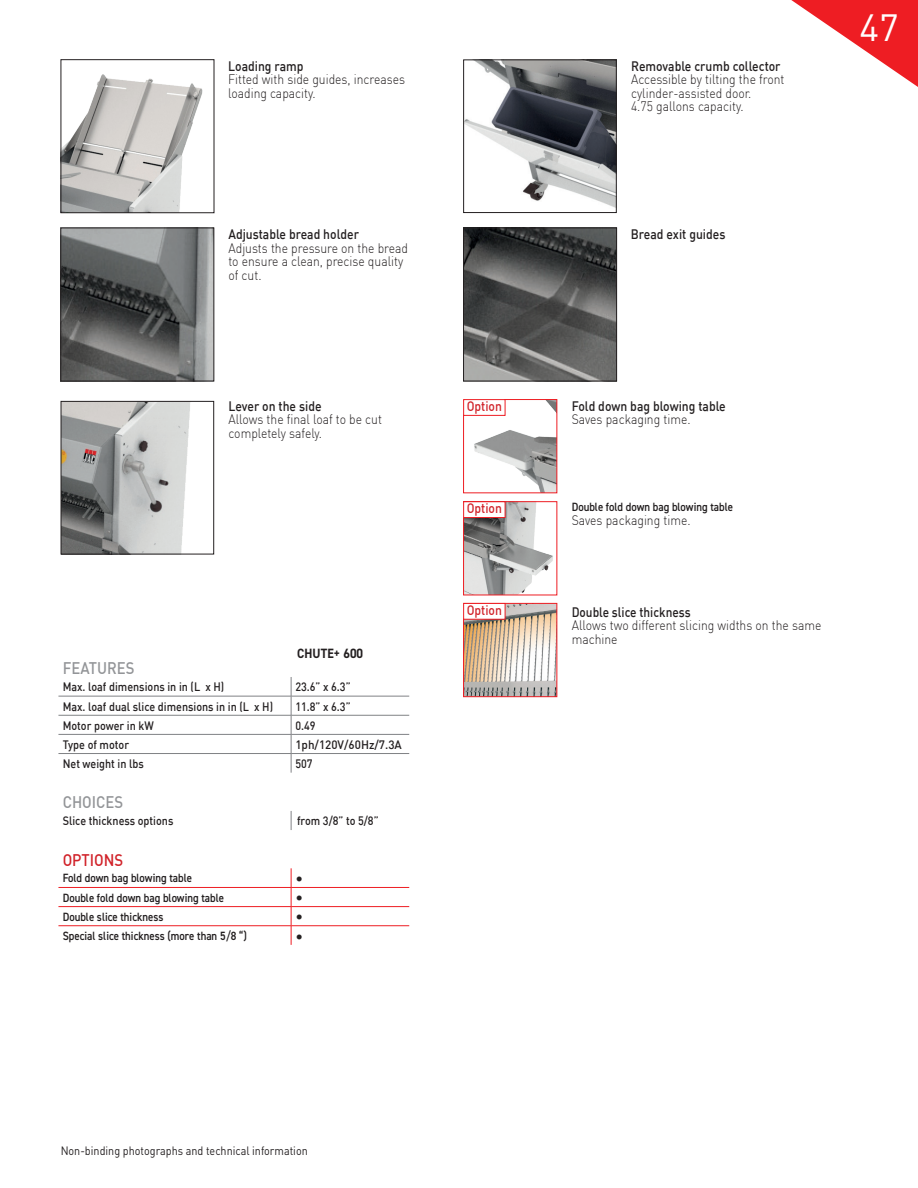
<style>
.page{position:relative;width:918px;height:1188px;background:#fff}
.page>*{position:absolute;margin:0;border:0;box-sizing:border-box;transform-origin:0 0}
.t1{font:37.5px "DIN";color:#fff}
.t2{font:500 16.5px "DIN";color:#939598;scale:.9 1}
.t3{font:500 16.5px "DIN";color:#d1232a;scale:.9 1}
.t4{font:500 15px "DIN";color:#231f20}
.t5{font:300 13.5px/13.5px "DIN";color:#231f20;scale:.9 1}
.t6{font:500 13.5px "DIN";color:#231f20;scale:.9 1}
.t7{font:500 13.5px "DIN";color:#231f20;scale:.88 1}
.t8{font:500 13.5px "DIN";color:#d1232a;scale:.9 1}
.t9{font:700 13.5px "DIN2014";letter-spacing:.01em;color:#231f20;scale:.9 1}
.t10{font:500 12px "DIN";color:#231f20;scale:.9 1}
.t11{font:600 12px "DIN2014";color:#231f20;scale:.9 1}
.t12{font:12px "DIN";color:#231f20;scale:.9 1}
.t13{font:500 12px "DIN";color:#231f20}
</style>
<div class="page">
<svg style="left:791px;top:0;width:127px;height:87px"></svg>
<img style="left:63px;top:74px;width:140px;height:137px">
<div style="left:61px;top:60px;width:153px;height:153px;border:1px solid #231f20"></div>
<svg style="left:463px;top:59px;width:154px;height:154px"></svg>
<svg style="left:58px;top:677px;width:233px;height:268px"></svg>
<hr style="left:58px;top:696px;width:233px;height:1px;background:#808285">
<hr style="left:58px;top:715px;width:233px;height:1px;background:#808285">
<hr style="left:58px;top:753px;width:233px;height:1px;background:#808285">
<hr style="left:58px;top:887px;width:233px;height:1px;background:#ee1d23">
<hr style="left:58px;top:734px;width:233px;height:1px;background:#808285">
<svg style="left:291px;top:677px;width:118px;height:268px"></svg>
<hr style="left:58px;top:906px;width:233px;height:1px;background:#ee1d23">
<hr style="left:58px;top:925px;width:233px;height:1px;background:#ee1d23">
<svg style="left:61px;top:401px;width:153px;height:153px"></svg>
<img style="left:63px;top:230px;width:149px;height:149px">
<div style="left:61px;top:228px;width:153px;height:153px;border:1px solid #231f20"></div>
<img style="left:474px;top:401px;width:81px;height:90px">
<div style="left:463px;top:399px;width:94px;height:94px;border:1px solid #ee1d23"></div>
<div style="left:464px;top:400px;width:41px;height:15px;background:#fff"></div>
<div style="left:463px;top:399px;width:42px;height:17px;border:1px solid #ee1d23"></div>
<img style="left:465px;top:504px;width:88px;height:89px">
<div style="left:464px;top:502px;width:41px;height:16px;background:#fff"></div>
<div style="left:463px;top:502px;width:42px;height:16px;border:1px solid #ee1d23"></div>
<img style="left:465px;top:230px;width:150px;height:149px">
<div style="left:463px;top:228px;width:154px;height:153px;border:1px solid #231f20"></div>
<img style="left:465px;top:605px;width:90px;height:90px">
<div style="left:463px;top:603px;width:94px;height:94px;border:1px solid #ee1d23"></div>
<div style="left:464px;top:603px;width:41px;height:16px;background:#fff"></div>
<div style="left:463px;top:603px;width:42px;height:16px;border:1px solid #ee1d23"></div>
<p class="t6" style="left:228px;top:57px;width:85px">Loading ramp</p>
<p class="t5" style="left:228px;top:72px;width:198px">Fitted with side guides, increases loading capacity.</p>
<p class="t6" style="left:228px;top:226px;width:147px">Adjustable bread holder</p>
<p class="t5" style="left:228px;top:241px;width:201px">Adjusts the pressure on the bread to ensure a clean, precise quality of cut.</p>
<p class="t6" style="left:228px;top:397px;width:105px">Lever on the side</p>
<p class="t5" style="left:228px;top:412px;width:172px">Allows the final loaf to be cut completely safely.</p>
<p class="t9" style="left:297px;top:644px;width:75px">CHUTE+ 600</p>
<p class="t2" style="left:63px;top:658px;width:81px">FEATURES</p>
<p class="t10" style="left:63px;top:679px;width:181px">Max. loaf dimensions in in (L x H)</p>
<p class="t10" style="left:295px;top:679px;width:63px">23.6” x 6.3”</p>
<p class="t10" style="left:63px;top:699px;width:235px">Max. loaf dual slice dimensions in in (L x H)</p>
<p class="t10" style="left:295px;top:699px;width:63px">11.8” x 6.3”</p>
<p class="t10" style="left:63px;top:718px;width:103px">Motor power in kW</p>
<p class="t10" style="left:295px;top:718px;width:24px">0.49</p>
<p class="t10" style="left:63px;top:737px;width:75px">Type of motor</p>
<p class="t13" style="left:295px;top:737px;width:108px">1ph/120V/60Hz/7.3A</p>
<p class="t10" style="left:63px;top:756px;width:92px">Net weight in lbs</p>
<p class="t10" style="left:295px;top:756px;width:21px">507</p>
<p class="t2" style="left:63px;top:792px;width:69px">CHOICES</p>
<p class="t10" style="left:63px;top:813px;width:125px">Slice thickness options</p>
<p class="t10" style="left:297px;top:813px;width:92px">from 3/8” to 5/8”</p>
<p class="t3" style="left:63px;top:849px;width:69px">OPTIONS</p>
<p class="t11" style="left:63px;top:870px;width:145px">Fold down bag blowing table</p>
<p class="t4" style="left:295px;top:869px;width:9px">•</p>
<p class="t11" style="left:63px;top:890px;width:181px">Double fold down bag blowing table</p>
<p class="t4" style="left:295px;top:888px;width:9px">•</p>
<p class="t11" style="left:63px;top:909px;width:113px">Double slice thickness</p>
<p class="t4" style="left:295px;top:907px;width:9px">•</p>
<p class="t11" style="left:63px;top:928px;width:206px">Special slice thickness (more than 5/8 “)</p>
<p class="t4" style="left:295px;top:927px;width:9px">•</p>
<p class="t8" style="left:467px;top:397px;width:41px">Option</p>
<p class="t8" style="left:467px;top:500px;width:41px">Option</p>
<p class="t8" style="left:467px;top:601px;width:41px">Option</p>
<p class="t6" style="left:631px;top:57px;width:168px">Removable crumb collector</p>
<p class="t5" style="left:631px;top:73px;width:172px">Accessible by tilting the front cylinder-assisted door.<br>4.75 gallons capacity.</p>
<p class="t6" style="left:631px;top:225px;width:107px">Bread exit guides</p>
<h1 class="t1" style="left:860px;top:4px;width:41px">47</h1>
<p class="t6" style="left:572px;top:397px;width:173px">Fold down bag blowing table</p>
<p class="t5" style="left:572px;top:412px;width:134px">Saves packaging time.</p>
<p class="t11" style="left:572px;top:499px;width:181px">Double fold down bag blowing table</p>
<p class="t5" style="left:572px;top:513px;width:134px">Saves packaging time.</p>
<p class="t7" style="left:572px;top:603px;width:137px">Double slice thickness</p>
<p class="t5" style="left:572px;top:619px;width:279px">Allows two different slicing widths on the same machine</p>
<p class="t12" style="left:61px;top:1143px;width:276px">Non-binding photographs and technical information</p>
</div>
